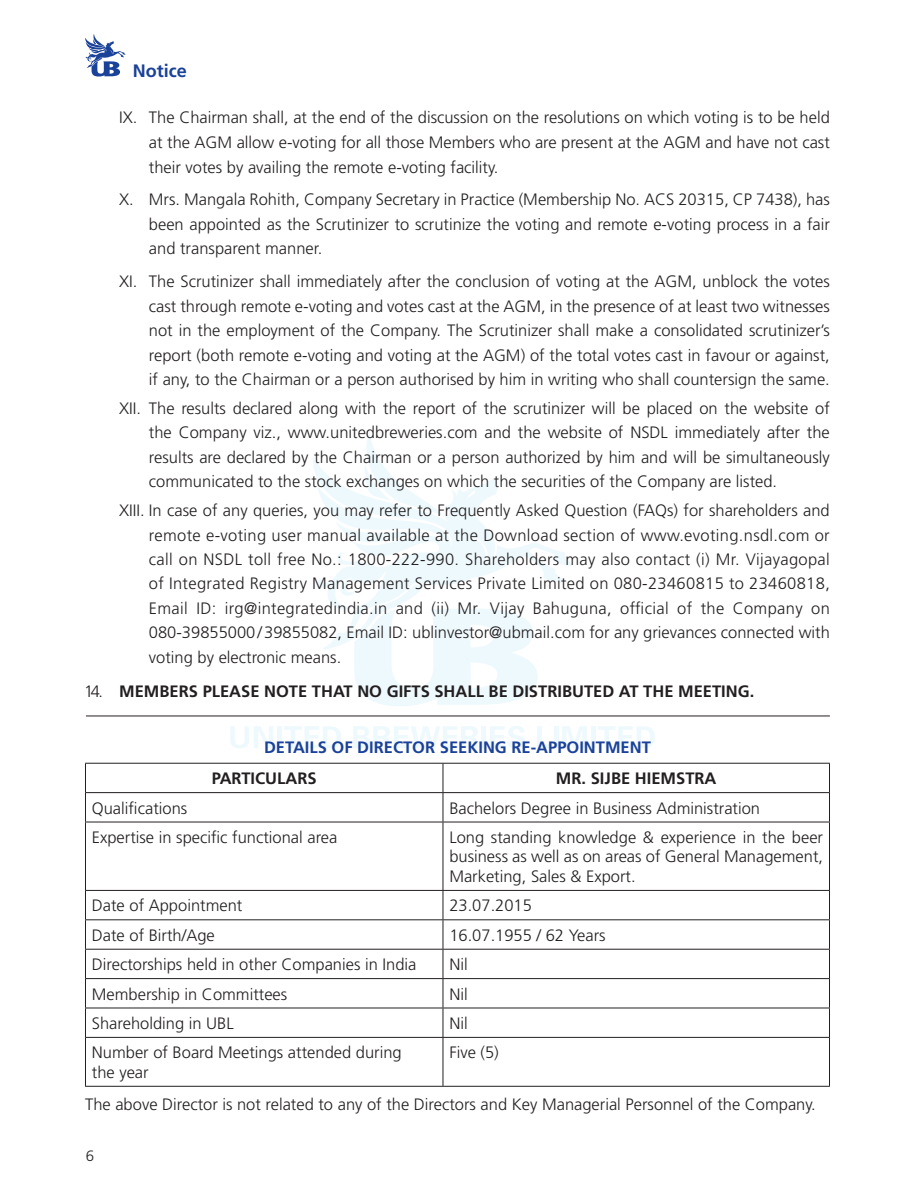
<style>
.page{position:relative;width:915px;height:1191px;background:#fff}
.page>*{position:absolute;margin:0;border:0;box-sizing:border-box;transform-origin:0 0}
.t1{font:700 18px "Frutiger LT Std";color:#1b4299}
.t2{font:300 16.5px/24.5px "Frutiger LT Std";color:#231f20;text-align:justify}
.t3{font:700 16.5px "Frutiger LT Std";color:#231f20}
.t4{font:700 16.5px "Frutiger LT Std";color:#1b4299}
.t5{font:300 15px "Frutiger LT Std";color:#231f20}
.s1{font-weight:300}
</style>
<div class="page">
<svg style="left:85px;top:34px;width:40px;height:43px"></svg>
<svg style="left:230px;top:726px;width:43px;height:22px"></svg>
<hr style="left:277px;top:726px;width:4px;height:22px;background:#eef9fd">
<svg style="left:284px;top:726px;width:57px;height:22px"></svg>
<svg style="left:353px;top:726px;width:125px;height:22px"></svg>
<hr style="left:481px;top:726px;width:4px;height:22px;background:#eef9fd">
<svg style="left:490px;top:726px;width:35px;height:22px"></svg>
<svg style="left:537px;top:726px;width:14px;height:22px"></svg>
<div style="left:553px;top:726px;width:5px;height:22px;background:#eef9fd"></div>
<svg style="left:562px;top:726px;width:24px;height:22px"></svg>
<div style="left:590px;top:726px;width:5px;height:22px;background:#eef9fd"></div>
<svg style="left:598px;top:726px;width:56px;height:22px"></svg>
<svg style="left:354px;top:650px;width:184px;height:56px"></svg>
<svg style="left:313px;top:432px;width:259px;height:218px"></svg>
<hr style="left:85px;top:763px;width:358px;height:1px;background:#231f20">
<hr style="left:443px;top:763px;width:386px;height:1px;background:#231f20">
<hr style="left:85px;top:792px;width:358px;height:1px;background:#231f20">
<hr style="left:443px;top:792px;width:386px;height:1px;background:#231f20">
<hr style="left:85px;top:821px;width:358px;height:1px;background:#231f20">
<hr style="left:443px;top:821px;width:386px;height:1px;background:#231f20">
<hr style="left:85px;top:890px;width:358px;height:1px;background:#231f20">
<hr style="left:443px;top:890px;width:386px;height:1px;background:#231f20">
<hr style="left:85px;top:919px;width:358px;height:1px;background:#231f20">
<hr style="left:443px;top:919px;width:386px;height:1px;background:#231f20">
<hr style="left:85px;top:948px;width:358px;height:1px;background:#231f20">
<hr style="left:443px;top:948px;width:386px;height:1px;background:#231f20">
<hr style="left:85px;top:978px;width:358px;height:1px;background:#231f20">
<hr style="left:443px;top:978px;width:386px;height:1px;background:#231f20">
<hr style="left:85px;top:1007px;width:358px;height:1px;background:#231f20">
<hr style="left:443px;top:1007px;width:386px;height:1px;background:#231f20">
<hr style="left:85px;top:1037px;width:358px;height:1px;background:#231f20">
<hr style="left:443px;top:1037px;width:386px;height:1px;background:#231f20">
<hr style="left:85px;top:1086px;width:358px;height:1px;background:#231f20">
<hr style="left:443px;top:1086px;width:386px;height:1px;background:#231f20">
<svg style="left:85px;top:763px;width:1px;height:58px"></svg>
<hr style="left:85px;top:822px;width:1px;height:68px;background:#231f20">
<svg style="left:85px;top:890px;width:1px;height:147px"></svg>
<hr style="left:85px;top:1037px;width:1px;height:49px;background:#231f20">
<svg style="left:442px;top:763px;width:1px;height:58px"></svg>
<hr style="left:442px;top:822px;width:1px;height:68px;background:#231f20">
<hr style="left:828px;top:822px;width:1px;height:68px;background:#231f20">
<svg style="left:442px;top:890px;width:1px;height:147px"></svg>
<hr style="left:442px;top:1037px;width:1px;height:49px;background:#231f20">
<hr style="left:828px;top:1037px;width:1px;height:49px;background:#231f20">
<hr style="left:86px;top:715px;width:743px;height:1px;background:#231f20">
<p class="t1" style="left:133px;top:60px;width:55px">Notice</p>
<p class="t2" style="left:149px;top:105px;width:682px;text-indent:-30px">IX. The Chairman shall, at the end of the discussion on the resolutions on which voting is to be held at the AGM allow e-voting for all those Members who are present at the AGM and have not cast their votes by availing the remote e-voting facility.</p>
<p class="t2" style="left:149px;top:188px;width:682px;text-indent:-30px">X. Mrs. Mangala Rohith, Company Secretary in Practice (Membership No. ACS 20315, CP 7438), has been appointed as the Scrutinizer to scrutinize the voting and remote e-voting process in a fair and transparent manner.</p>
<p class="t2" style="left:149px;top:270px;width:682px;text-indent:-30px">XI. The Scrutinizer shall immediately after the conclusion of voting at the AGM, unblock the votes cast through remote e-voting and votes cast at the AGM, in the presence of at least two witnesses not in the employment of the Company. The Scrutinizer shall make a consolidated scrutinizer’s report (both remote e-voting and voting at the AGM) of the total votes cast in favour or against, if any, to the Chairman or a person authorised by him in writing who shall countersign the same.</p>
<p class="t2" style="left:149px;top:396px;width:682px;text-indent:-30px">XII. The results declared along with the report of the scrutinizer will be placed on the website of the Company viz., www.unitedbreweries.com and the website of NSDL immediately after the results are declared by the Chairman or a person authorized by him and will be simultaneously communicated to the stock exchanges on which the securities of the Company are listed.</p>
<p class="t2" style="left:149px;top:498px;width:682px;text-indent:-30px">XIII. In case of any queries, you may refer to Frequently Asked Question (FAQs) for shareholders and remote e-voting user manual available at the Download section of www.evoting.nsdl.com or call on NSDL toll free No.: 1800-222-990. Shareholders may also contact (i) Mr. Vijayagopal of Integrated Registry Management Services Private Limited on 080-23460815 to 23460818, Email ID: irg@integratedindia.in and (ii) Mr. Vijay Bahuguna, official of the Company on 080-39855000/39855082, Email ID: ublinvestor@ubmail.com for any grievances connected with voting by electronic means.</p>
<p class="t3" style="left:84px;top:681px;width:671px"><span class="s1">14.</span> MEMBERS PLEASE NOTE THAT NO GIFTS SHALL BE DISTRIBUTED AT THE MEETING.</p>
<p class="t4" style="left:264px;top:737px;width:388px">DETAILS OF DIRECTOR SEEKING RE-APPOINTMENT</p>
<p class="t3" style="left:212px;top:768px;width:106px">PARTICULARS</p>
<p class="t3" style="left:555px;top:768px;width:162px">MR. SIJBE HIEMSTRA</p>
<p class="t2" style="left:92px;top:796px;width:97px">Qualifications</p>
<p class="t2" style="left:449px;top:796px;width:312px">Bachelors Degree in Business Administration</p>
<p class="t2" style="left:92px;top:825px;width:247px">Expertise in specific functional area</p>
<p class="t2" style="left:449px;top:827px;width:375px;line-height:19.5px">Long standing knowledge &amp; experience in the beer business as well as on areas of General Management, Marketing, Sales &amp; Export.</p>
<p class="t2" style="left:92px;top:893px;width:152px">Date of Appointment</p>
<p class="t2" style="left:449px;top:893px;width:84px">23.07.2015</p>
<p class="t2" style="left:92px;top:923px;width:124px">Date of Birth/Age</p>
<p class="t2" style="left:449px;top:923px;width:158px">16.07.1955 / 62 Years</p>
<p class="t2" style="left:92px;top:952px;width:326px">Directorships held in other Companies in India</p>
<p class="t2" style="left:449px;top:952px;width:20px">Nil</p>
<p class="t2" style="left:92px;top:981px;width:197px">Membership in Committees</p>
<p class="t2" style="left:449px;top:981px;width:20px">Nil</p>
<p class="t2" style="left:92px;top:1011px;width:143px">Shareholding in UBL</p>
<p class="t2" style="left:449px;top:1011px;width:20px">Nil</p>
<p class="t2" style="left:92px;top:1043px;width:311px;line-height:19.5px">Number of Board Meetings attended during the year</p>
<p class="t2" style="left:449px;top:1040px;width:51px">Five (5)</p>
<p class="t2" style="left:85px;top:1092px;width:732px">The above Director is not related to any of the Directors and Key Managerial Personnel of the Company.</p>
<p class="t5" style="left:86px;top:1147px;width:10px">6</p>
</div>
